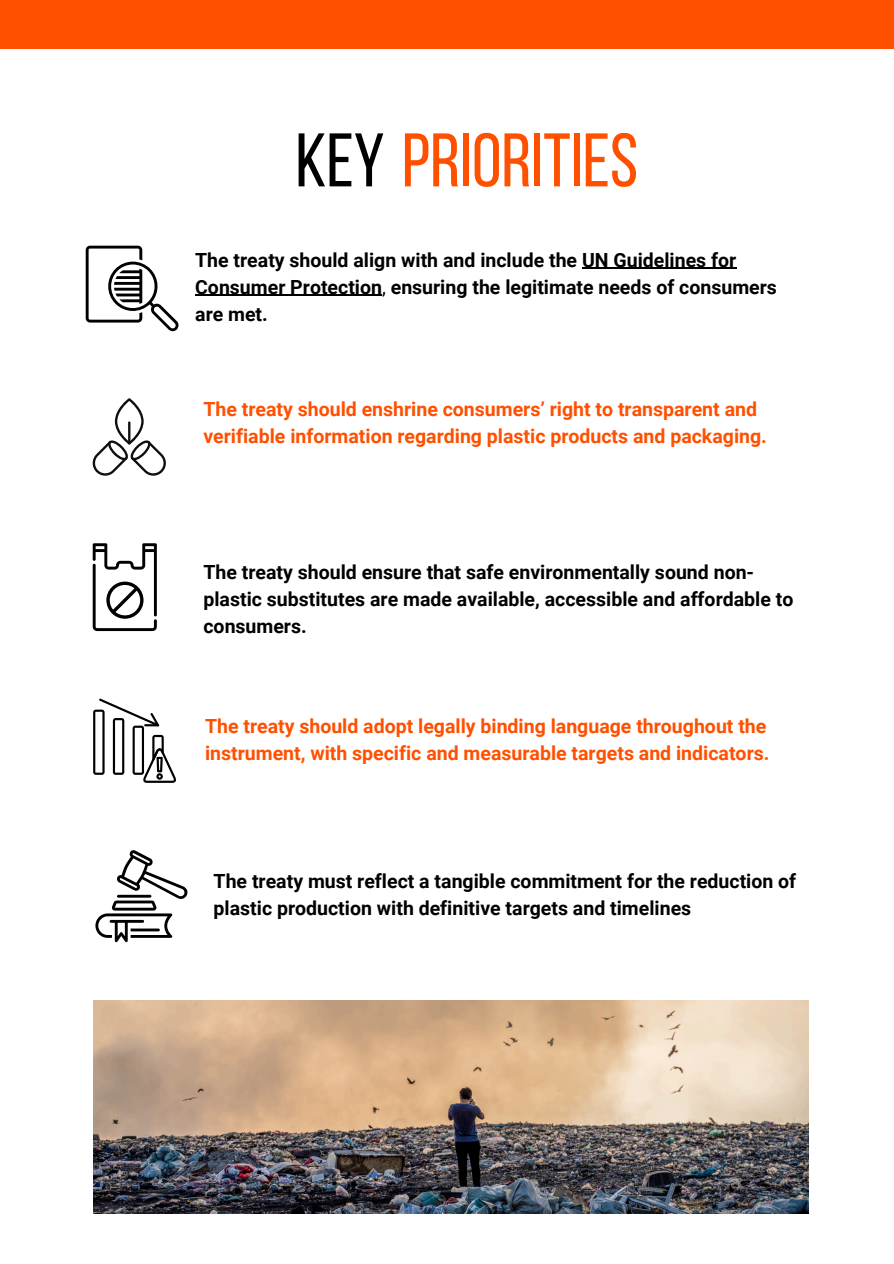
<style>
.page{position:relative;width:894px;height:1264px;background:#fff}
.page>*{position:absolute;margin:0;border:0;box-sizing:border-box;transform-origin:0 0}
.t1{font:75.6px "Bebas Neue";color:#ff5000}
.t2{font:700 19.5px/27px "Roboto";color:#000}
.t3{font:700 19.5px/27px "Roboto";color:#ff5000}
.s1{color:#000}
.s2{font-weight:400}
</style>
<div class="page">
<div style="left:0;top:0;width:893px;height:49px;background:#ff5000"></div>
<img style="left:93px;top:1000px;width:714px;height:213px">
<svg style="left:93px;top:543px;width:64px;height:88px"></svg>
<svg style="left:86px;top:246px;width:93px;height:85px"></svg>
<hr style="left:582px;top:268px;width:154px;height:1px;background:#000">
<hr style="left:195px;top:295px;width:187px;height:1px;background:#000">
<svg style="left:95px;top:850px;width:93px;height:92px"></svg>
<svg style="left:93px;top:398px;width:73px;height:77px"></svg>
<svg style="left:93px;top:698px;width:83px;height:84px"></svg>
<p class="t1" style="left:295px;top:130px;width:344px"><span class="s1">KEY</span> PRIORITIES</p>
<p class="t2" style="left:195px;top:246px;width:583px">The treaty should align with and include the UN Guidelines for<br>Consumer Protection<span class="s2">,</span> ensuring the legitimate needs of consumers are met.</p>
<p class="t3" style="left:203px;top:395px;width:564px">The treaty should enshrine consumers’ right to transparent and verifiable information regarding plastic products and packaging.</p>
<h1 class="t2" style="left:203px;top:559px;width:591px">The treaty should ensure that safe environmentally sound non&shy;plastic substitutes are made available, accessible and affordable to consumers.</h1>
<h2 class="t3" style="left:205px;top:712px;width:565px">The treaty should adopt legally binding language throughout the instrument, with specific and measurable targets and indicators.</h2>
<p class="t2" style="left:213px;top:867px;width:584px">The treaty must reflect a tangible commitment for the reduction of plastic production with definitive targets and timelines</p>
</div>
